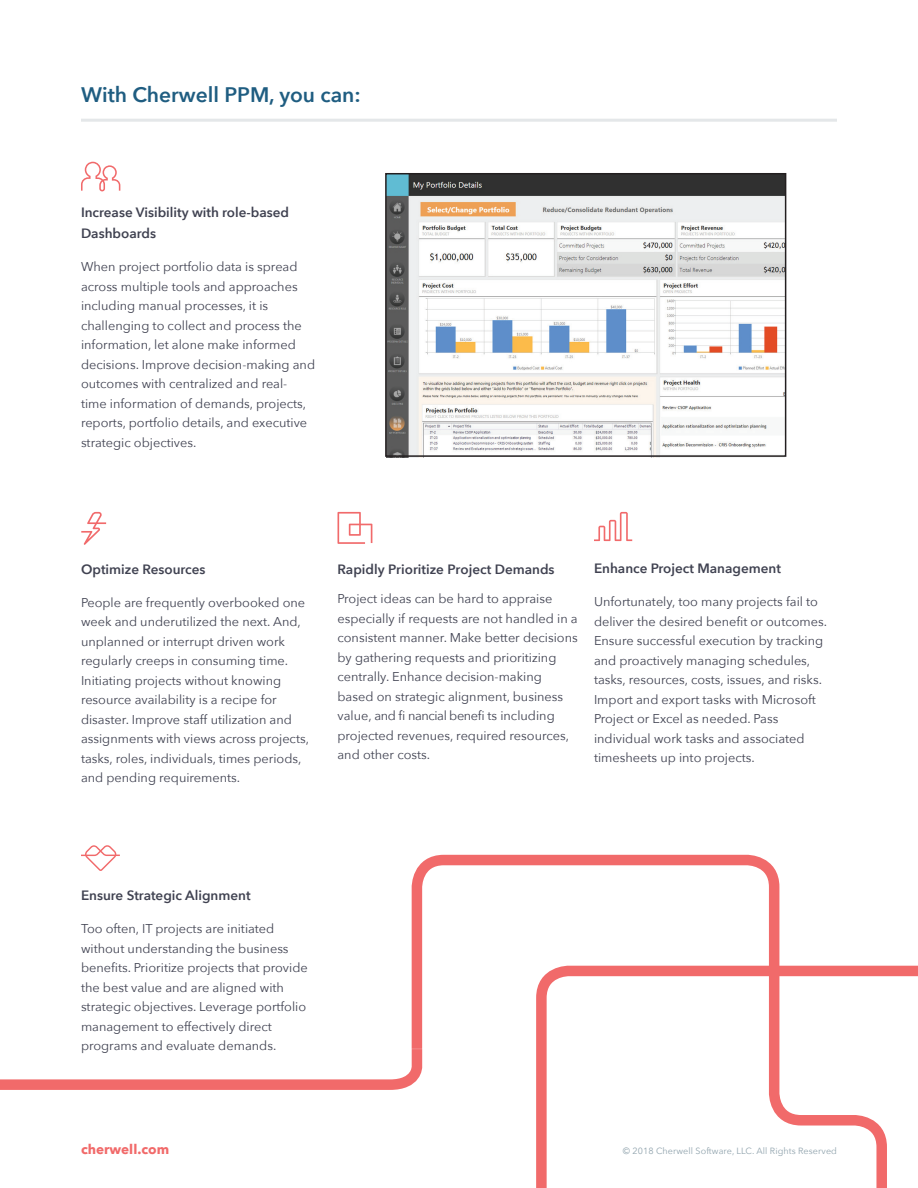
<style>
.page{position:relative;width:918px;height:1188px;background:#fff}
.page>*{position:absolute;margin:0;border:0;box-sizing:border-box;transform-origin:0 0}
.t1{font:600 21px "Avenir Next";color:#1f5d81}
.t2{font:600 13.5px/21px "Avenir Next";color:#404251}
.t3{font:700 13.5px "Avenir Next";color:#f16a6a}
.t4{font:12.75px/19.5px "Avenir Next";color:#404251}
.t5{font:9px "Avenir Next";letter-spacing:.01em;color:#90a3ad}
</style>
<div class="page">
<hr style="left:81px;top:119px;width:756px;height:3px;background:#e4e7e9">
<img style="left:388px;top:176px;width:395px;height:278px">
<div style="left:385px;top:173px;width:401px;height:284px;border:2px solid #231f20"></div>
<svg style="left:411px;top:854px;width:481px;height:334px"></svg>
<svg style="left:0;top:1039px;width:427px;height:56px"></svg>
<svg style="left:81px;top:162px;width:39px;height:29px"></svg>
<svg style="left:594px;top:512px;width:38px;height:29px"></svg>
<svg style="left:81px;top:512px;width:25px;height:33px"></svg>
<svg style="left:81px;top:845px;width:39px;height:26px"></svg>
<svg style="left:338px;top:512px;width:34px;height:32px"></svg>
<h1 class="t1" style="left:81px;top:77px;width:281px">With Cherwell PPM, you can:</h1>
<p class="t2" style="left:81px;top:202px;width:210px">Increase Visibility with role-based<br>Dashboards</p>
<p class="t4" style="left:81px;top:257px;width:236px">When project portfolio data is spread across multiple tools and approaches including manual processes, it is challenging to collect and process the information, let alone make informed decisions. Improve decision-making and outcomes with centralized and real&shy;time information of demands, projects, reports, portfolio details, and executive strategic objectives.</p>
<p class="t2" style="left:81px;top:558px;width:126px">Optimize Resources</p>
<p class="t4" style="left:81px;top:592px;width:230px">People are frequently overbooked one week and underutilized the next. And, unplanned or interrupt driven work regularly creeps in consuming time.<br>Initiating projects without knowing resource availability is a recipe for disaster. Improve staff utilization and assignments with views across projects, tasks, roles, individuals, times periods, and pending requirements.</p>
<p class="t2" style="left:338px;top:559px;width:219px">Rapidly Prioritize Project Demands</p>
<p class="t4" style="left:338px;top:589px;width:242px">Project ideas can be hard to appraise especially if requests are not handled in a consistent manner. Make better decisions by gathering requests and prioritizing centrally. Enhance decision-making based on strategic alignment, business value, and fi nancial benefi ts including projected revenues, required resources, and other costs.</p>
<p class="t2" style="left:594px;top:558px;width:189px">Enhance Project Management</p>
<p class="t4" style="left:594px;top:592px;width:235px">Unfortunately, too many projects fail to deliver the desired benefit or outcomes.<br>Ensure successful execution by tracking and proactively managing schedules, tasks, resources, costs, issues, and risks.<br>Import and export tasks with Microsoft Project or Excel as needed. Pass individual work tasks and associated timesheets up into projects.</p>
<p class="t2" style="left:81px;top:885px;width:171px">Ensure Strategic Alignment</p>
<p class="t4" style="left:81px;top:918px;width:228px">Too often, IT projects are initiated without understanding the business benefits. Prioritize projects that provide the best value and are aligned with strategic objectives. Leverage portfolio management to effectively direct programs and evaluate demands.</p>
<p class="t3" style="left:81px;top:1138px;width:90px">cherwell.com</p>
<p class="t5" style="left:623px;top:1143px;width:216px">© 2018 Cherwell Software, LLC. All Rights Reserved</p>
</div>
